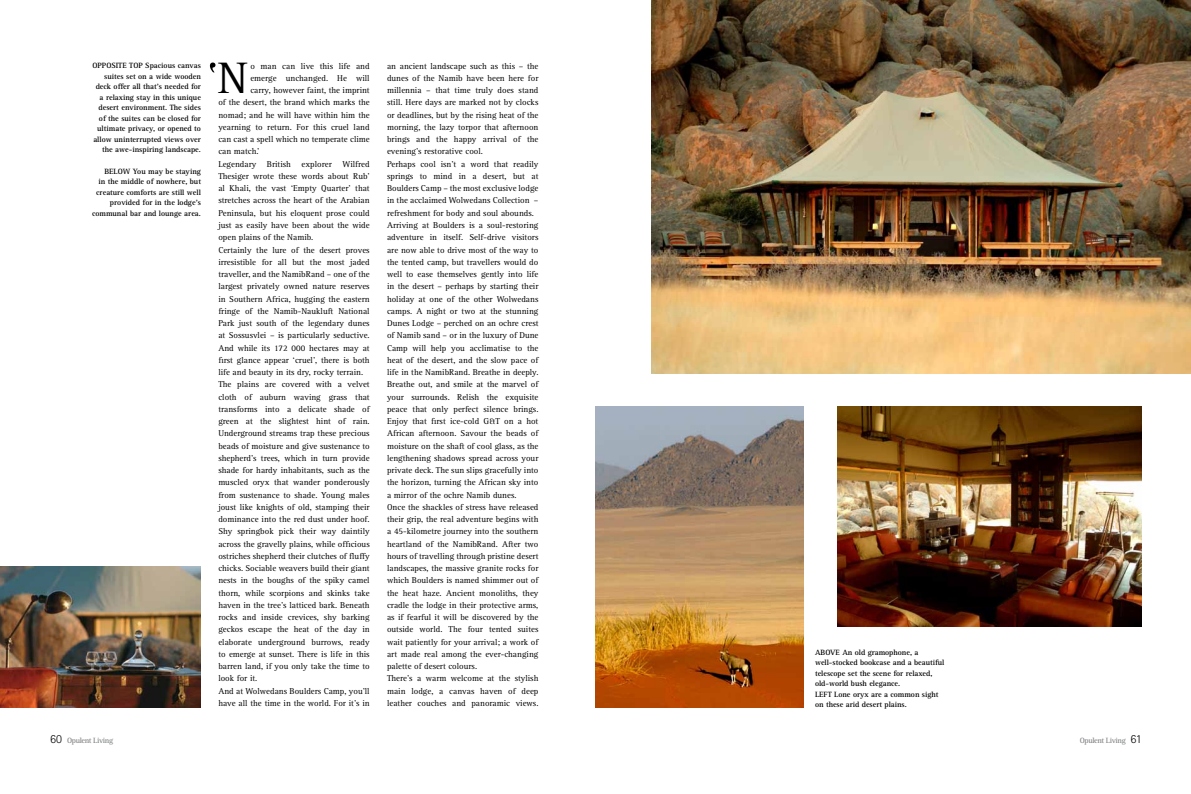
<style>
.page{position:relative;width:1191px;height:794px;background:#fff}
.page>*{position:absolute;margin:0;border:0;box-sizing:border-box;transform-origin:0 0}
.t1{font:45.5px "Rotis Serif";color:#000}
.t2{font:8.75px/12.2px "Rotis Serif";color:#000}
.t3{font:700 7.88px/10.5px "Rotis Serif";color:#000;text-align:right}
.t4{font:700 7.88px "Rotis Serif";letter-spacing:-.05em;color:#87888a}
.s1{font-family:"Rotis Sans Serif";font-weight:300;font-size:12.25px;color:#000}
</style>
<div class="page">
<svg style="left:210px;top:63px;width:5px;height:9px"></svg>
<img style="left:652px;top:0;width:538px;height:374px">
<img style="left:0;top:566px;width:201px;height:141px">
<img style="left:595px;top:406px;width:209px;height:301px">
<img style="left:837px;top:406px;width:304px;height:220px">
<p class="t3" style="left:92px;top:61px;width:110px">OPPOSITE TOP Spacious canvas suites set on a wide wooden deck offer all that’s needed for a relaxing stay in this unique desert environment. The sides of the suites can be closed for ultimate privacy, or opened to allow uninterrupted views over the awe-inspiring landscape.</p>
<p class="t3" style="left:92px;top:166px;width:110px">BELOW You may be staying<br>in the middle of nowhere, but creature comforts are still well provided for in the lodge’s communal bar and lounge area.</p>
<p class="t2" style="left:250px;top:60px;width:121px">o man can live this life and</p>
<p class="t2" style="left:250px;top:72px;width:121px">emerge unchanged. He will</p>
<p class="t2" style="left:250px;top:84px;width:121px">carry, however faint, the imprint</p>
<p class="t2" style="left:218px;top:97px;width:153px">of the desert, the brand which marks the</p>
<p class="t2" style="left:218px;top:109px;width:153px">nomad; and he will have within him the</p>
<p class="t2" style="left:218px;top:121px;width:153px">yearning to return. For this cruel land</p>
<p class="t2" style="left:218px;top:133px;width:153px">can cast a spell which no temperate clime</p>
<p class="t2" style="left:218px;top:146px;width:43px">can match.’</p>
<p class="t2" style="left:218px;top:158px;width:153px">Legendary British explorer Wilfred</p>
<p class="t2" style="left:218px;top:170px;width:153px">Thesiger wrote these words about Rub’</p>
<p class="t2" style="left:218px;top:182px;width:153px">al Khali, the vast ‘Empty Quarter’ that</p>
<p class="t2" style="left:218px;top:195px;width:153px">stretches across the heart of the Arabian</p>
<p class="t2" style="left:218px;top:207px;width:153px">Peninsula, but his eloquent prose could</p>
<p class="t2" style="left:218px;top:219px;width:153px">just as easily have been about the wide</p>
<p class="t2" style="left:218px;top:231px;width:96px">open plains of the Namib.</p>
<p class="t2" style="left:218px;top:244px;width:153px">Certainly the lure of the desert proves</p>
<p class="t2" style="left:218px;top:256px;width:153px">irresistible for all but the most jaded</p>
<p class="t2" style="left:218px;top:268px;width:153px">traveller, and the NamibRand – one of the</p>
<p class="t2" style="left:218px;top:280px;width:153px">largest privately owned nature reserves</p>
<p class="t2" style="left:218px;top:293px;width:153px">in Southern Africa, hugging the eastern</p>
<p class="t2" style="left:218px;top:305px;width:153px">fringe of the Namib-Naukluft National</p>
<p class="t2" style="left:218px;top:317px;width:153px">Park just south of the legendary dunes</p>
<p class="t2" style="left:218px;top:329px;width:153px">at Sossusvlei – is particularly seductive.</p>
<p class="t2" style="left:218px;top:342px;width:153px">And while its 172 000 hectares may at</p>
<p class="t2" style="left:218px;top:354px;width:153px">first glance appear ‘cruel’, there is both</p>
<p class="t2" style="left:218px;top:366px;width:146px">life and beauty in its dry, rocky terrain.</p>
<p class="t2" style="left:218px;top:378px;width:153px">The plains are covered with a velvet</p>
<p class="t2" style="left:218px;top:391px;width:153px">cloth of auburn waving grass that</p>
<p class="t2" style="left:218px;top:403px;width:153px">transforms into a delicate shade of</p>
<p class="t2" style="left:218px;top:415px;width:153px">green at the slightest hint of rain.</p>
<p class="t2" style="left:218px;top:427px;width:153px">Underground streams trap these precious</p>
<p class="t2" style="left:218px;top:440px;width:153px">beads of moisture and give sustenance to</p>
<p class="t2" style="left:218px;top:452px;width:153px">shepherd’s trees, which in turn provide</p>
<p class="t2" style="left:218px;top:464px;width:153px">shade for hardy inhabitants, such as the</p>
<p class="t2" style="left:218px;top:476px;width:153px">muscled oryx that wander ponderously</p>
<p class="t2" style="left:218px;top:489px;width:153px">from sustenance to shade. Young males</p>
<p class="t2" style="left:218px;top:501px;width:153px">joust like knights of old, stamping their</p>
<p class="t2" style="left:218px;top:513px;width:153px">dominance into the red dust under hoof.</p>
<p class="t2" style="left:218px;top:525px;width:153px">Shy springbok pick their way daintily</p>
<p class="t2" style="left:218px;top:538px;width:153px">across the gravelly plains, while officious</p>
<p class="t2" style="left:218px;top:550px;width:153px">ostriches shepherd their clutches of fluffy</p>
<p class="t2" style="left:218px;top:562px;width:153px">chicks. Sociable weavers build their giant</p>
<p class="t2" style="left:218px;top:574px;width:153px">nests in the boughs of the spiky camel</p>
<p class="t2" style="left:218px;top:587px;width:153px">thorn, while scorpions and skinks take</p>
<p class="t2" style="left:218px;top:599px;width:153px">haven in the tree’s latticed bark. Beneath</p>
<p class="t2" style="left:218px;top:611px;width:153px">rocks and inside crevices, shy barking</p>
<p class="t2" style="left:218px;top:623px;width:153px">geckos escape the heat of the day in</p>
<p class="t2" style="left:218px;top:636px;width:153px">elaborate underground burrows, ready</p>
<p class="t2" style="left:218px;top:648px;width:153px">to emerge at sunset. There is life in this</p>
<p class="t2" style="left:218px;top:660px;width:153px">barren land, if you only take the time to</p>
<p class="t2" style="left:218px;top:672px;width:40px">look for it.</p>
<p class="t2" style="left:218px;top:685px;width:153px">And at Wolwedans Boulders Camp, you’ll</p>
<p class="t2" style="left:218px;top:697px;width:153px">have all the time in the world. For it’s in</p>
<h1 class="t1" style="left:217px;top:52px;width:32px">N</h1>
<p class="t2" style="left:387px;top:60px;width:153px">an ancient landscape such as this – the dunes of the Namib have been here for millennia – that time truly does stand still. Here days are marked not by clocks or deadlines, but by the rising heat of the morning, the lazy torpor that afternoon brings and the happy arrival of the evening’s restorative cool.<br>Perhaps cool isn’t a word that readily springs to mind in a desert, but at Boulders Camp – the most exclusive lodge in the acclaimed Wolwedans Collection – refreshment for body and soul abounds.<br>Arriving at Boulders is a soul-restoring adventure in itself. Self-drive visitors are now able to drive most of the way to the tented camp, but travellers would do well to ease themselves gently into life in the desert – perhaps by starting their holiday at one of the other Wolwedans camps. A night or two at the stunning Dunes Lodge – perched on an ochre crest of Namib sand – or in the luxury of Dune Camp will help you acclimatise to the heat of the desert, and the slow pace of life in the NamibRand. Breathe in deeply.<br>Breathe out, and smile at the marvel of your surrounds. Relish the exquisite peace that only perfect silence brings.<br>Enjoy that first ice-cold G&amp;T on a hot African afternoon. Savour the beads of moisture on the shaft of cool glass, as the lengthening shadows spread across your private deck. The sun slips gracefully into the horizon, turning the African sky into a mirror of the ochre Namib dunes.<br>Once the shackles of stress have released their grip, the real adventure begins with a 45-kilometre journey into the southern heartland of the NamibRand. After two hours of travelling through pristine desert landscapes, the massive granite rocks for which Boulders is named shimmer out of the heat haze. Ancient monoliths, they cradle the lodge in their protective arms, as if fearful it will be discovered by the outside world. The four tented suites wait patiently for your arrival; a work of art made real among the ever-changing palette of desert colours.<br>There’s a warm welcome at the stylish main lodge, a canvas haven of deep leather couches and panoramic views.</p>
<p class="t3" style="left:815px;top:647px;width:131px;text-align:left">ABOVE An old gramophone, a well-stocked bookcase and a beautiful telescope set the scene for relaxed, old-world bush elegance.<br>LEFT Lone oryx are a common sight on these arid desert plains.</p>
<p class="t4" style="left:50px;top:735px;width:64px"><span class="s1">60</span> Opulent Living</p>
<p class="t4" style="left:1079px;top:735px;width:64px">Opulent Living <span class="s1">61</span></p>
</div>
